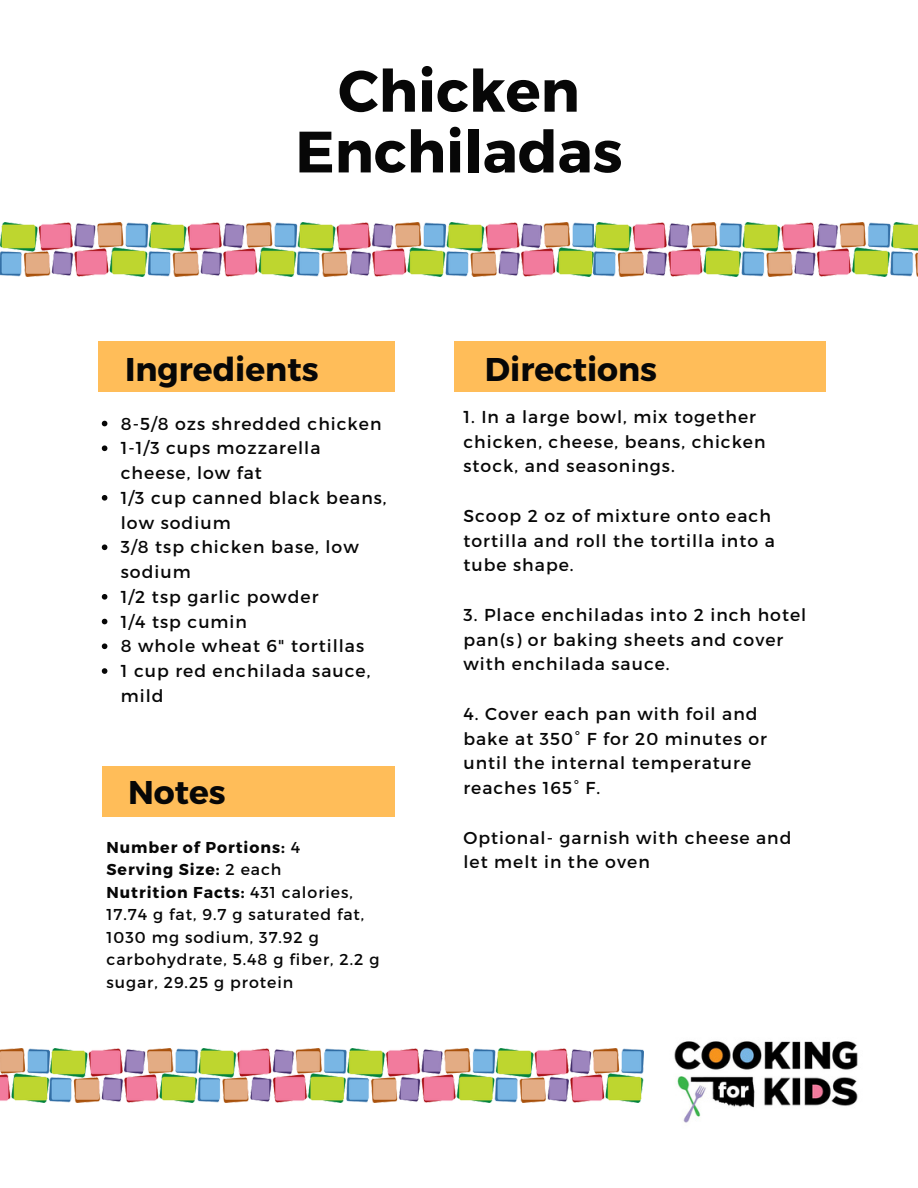
<style>
.page{position:relative;width:918px;height:1188px;background:#fff}
.page>*{position:absolute;margin:0;border:0;box-sizing:border-box;transform-origin:0 0}
.t1{font:700 58.2px/60.8px "Montserrat";color:#070707;text-align:center}
.t2{font:700 32.85px "Montserrat";color:#070707}
.t3{font:17.25px/24.8px "Montserrat";letter-spacing:.06em;color:#070707}
.t4{font:15.75px/22.5px "Montserrat";letter-spacing:.06em;color:#070707}
.s1{font-weight:700}
</style>
<div class="page">
<div style="left:98px;top:341px;width:297px;height:51px;background:#ffbd59"></div>
<div style="left:455px;top:341px;width:371px;height:51px;background:#ffbd59"></div>
<div style="left:103px;top:766px;width:292px;height:51px;background:#ffbd59"></div>
<img style="left:0;top:223px;width:918px;height:53px">
<img style="left:674px;top:1041px;width:184px;height:82px">
<img style="left:0;top:1049px;width:643px;height:53px">
<svg style="left:102px;top:421px;width:5px;height:5px"></svg>
<svg style="left:102px;top:445px;width:5px;height:6px"></svg>
<svg style="left:102px;top:495px;width:5px;height:6px"></svg>
<svg style="left:102px;top:544px;width:5px;height:6px"></svg>
<svg style="left:102px;top:594px;width:5px;height:6px"></svg>
<svg style="left:102px;top:619px;width:5px;height:5px"></svg>
<svg style="left:102px;top:643px;width:5px;height:6px"></svg>
<svg style="left:102px;top:668px;width:5px;height:6px"></svg>
<h1 class="t1" style="left:295px;top:58px;width:329px">Chicken<br>Enchiladas</h1>
<h2 class="t2" style="left:125px;top:348px;width:195px">Ingredients</h2>
<h2 class="t2" style="left:485px;top:348px;width:174px">Directions</h2>
<p class="t3" style="left:121px;top:410px;width:267px">8-5/8 ozs shredded chicken<br>1-1/3 cups mozzarella cheese, low fat<br>1/3 cup canned black beans, low sodium<br>3/8 tsp chicken base, low sodium<br>1/2 tsp garlic powder<br>1/4 tsp cumin<br>8 whole wheat 6" tortillas<br>1 cup red enchilada sauce, mild</p>
<p class="t3" style="left:463px;top:404px;width:304px">1. In a large bowl, mix together chicken, cheese, beans, chicken stock, and seasonings.</p>
<p class="t3" style="left:463px;top:503px;width:313px">Scoop 2 oz of mixture onto each tortilla and roll the tortilla into a tube shape.</p>
<p class="t3" style="left:463px;top:602px;width:344px">3. Place enchiladas into 2 inch hotel pan(s) or baking sheets and cover with enchilada sauce.</p>
<p class="t3" style="left:463px;top:701px;width:305px">4. Cover each pan with foil and bake at 350° F for 20 minutes or until the internal temperature reaches 165° F.</p>
<p class="t3" style="left:463px;top:824px;width:330px">Optional- garnish with cheese and let melt in the oven</p>
<h2 class="t2" style="left:128px;top:771px;width:99px">Notes</h2>
<p class="t4" style="left:107px;top:835px;width:274px"><span class="s1">Number of Portions:</span> 4<br><span class="s1">Serving Size:</span> 2 each<br><span class="s1">Nutrition Facts:</span> 431 calories,<br>17.74 g fat, 9.7 g saturated fat,<br>1030 mg sodium, 37.92 g carbohydrate, 5.48 g fiber, 2.2 g sugar, 29.25 g protein</p>
</div>
